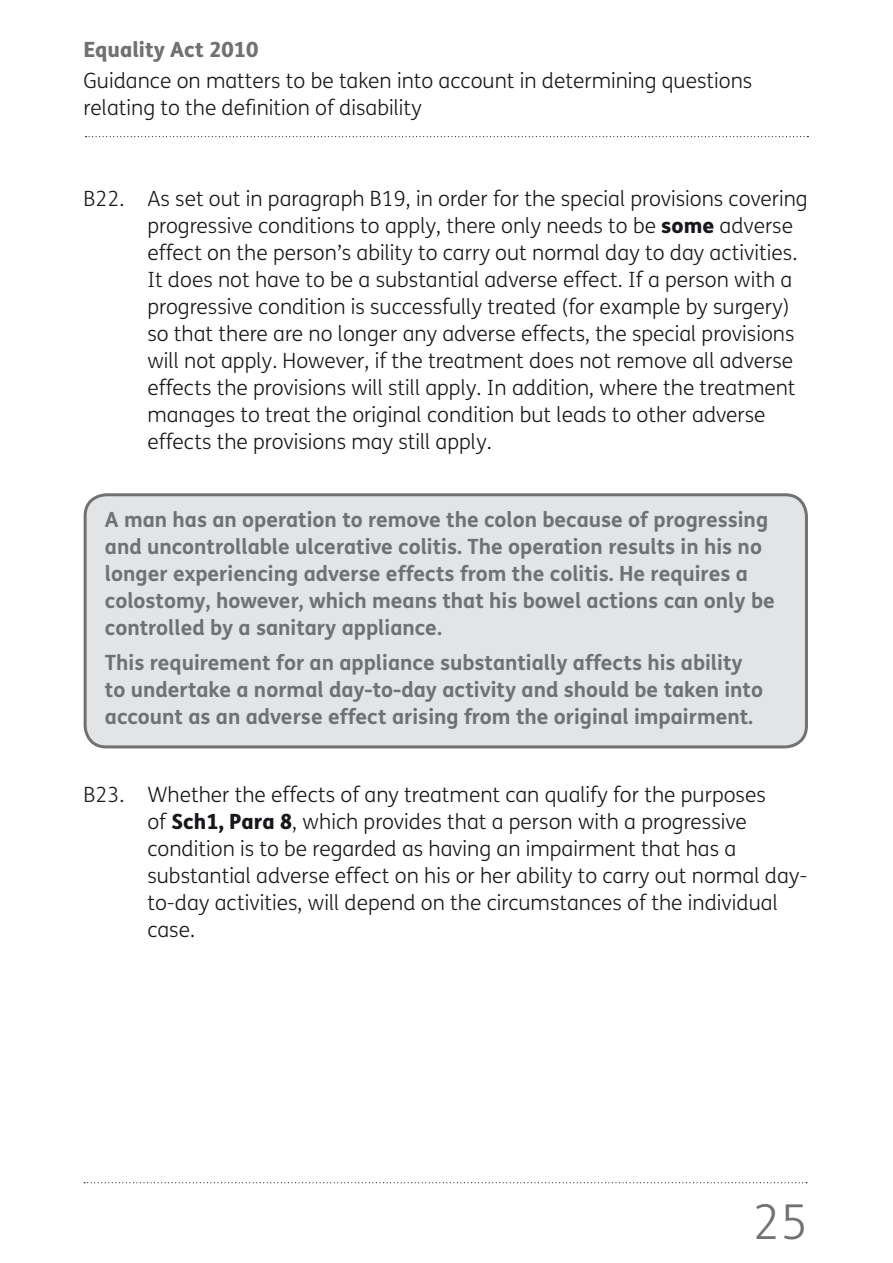
<style>
.page{position:relative;width:893px;height:1263px;background:#fff}
.page>*{position:absolute;margin:0;border:0;box-sizing:border-box;transform-origin:0 0}
.t1{font:300 48px "FS Me";color:#707173}
.Text{font:300 21px/27px "FS Me";color:#1a171c}
.Box_Text_Para_1{font:700 21px/27px "FS Me";color:#707173}
.Box_Text_Para_Last{font:700 21px/27px "FS Me";color:#707173}
.t2{font:800 21px "FS Me";color:#707173}
.s1{font-weight:800}
</style>
<div class="page">
<svg style="left:86px;top:136px;width:722px;height:1px"></svg>
<svg style="left:84px;top:1182px;width:723px;height:1px"></svg>
<div style="left:85px;top:495px;width:721px;height:252px;background:#e3e4e5;border-radius:21px"></div>
<div style="left:84px;top:493px;width:724px;height:255px;border:3px solid #707173;border-radius:21px"></div>
<p class="t2" style="left:84px;top:33px;width:176px">Equality Act 2010</p>
<p class="Text" style="left:84px;top:67px;width:670px">Guidance on matters to be taken into account in determining questions relating to the definition of disability</p>
<p class="Text" style="left:147px;top:184px;width:662px;text-indent:-64px">B22. As set out in paragraph B19, in order for the special provisions covering progressive conditions to apply, there only needs to be <span class="s1">some</span> adverse effect on the person’s ability to carry out normal day to day activities.<br>It does not have to be a substantial adverse effect. If a person with a progressive condition is successfully treated (for example by surgery) so that there are no longer any adverse effects, the special provisions will not apply. However, if the treatment does not remove all adverse effects the provisions will still apply. In addition, where the treatment manages to treat the original condition but leads to other adverse effects the provisions may still apply.</p>
<p class="Box_Text_Para_1" style="left:105px;top:505px;width:671px">A man has an operation to remove the colon because of progressing and uncontrollable ulcerative colitis. The operation results in his no longer experiencing adverse effects from the colitis. He requires a colostomy, however, which means that his bowel actions can only be controlled by a sanitary appliance.</p>
<p class="Box_Text_Para_Last" style="left:105px;top:648px;width:660px">This requirement for an appliance substantially affects his ability to undertake a normal day-to-day activity and should be taken into account as an adverse effect arising from the original impairment.</p>
<p class="Text" style="left:147px;top:781px;width:661px;text-indent:-64px">B23. Whether the effects of any treatment can qualify for the purposes<br>of <span class="s1">Sch1, Para 8</span>, which provides that a person with a progressive condition is to be regarded as having an impairment that has a substantial adverse effect on his or her ability to carry out normal day&shy;to-day activities, will depend on the circumstances of the individual case.</p>
<h1 class="t1" style="left:753px;top:1190px;width:57px">25</h1>
</div>
